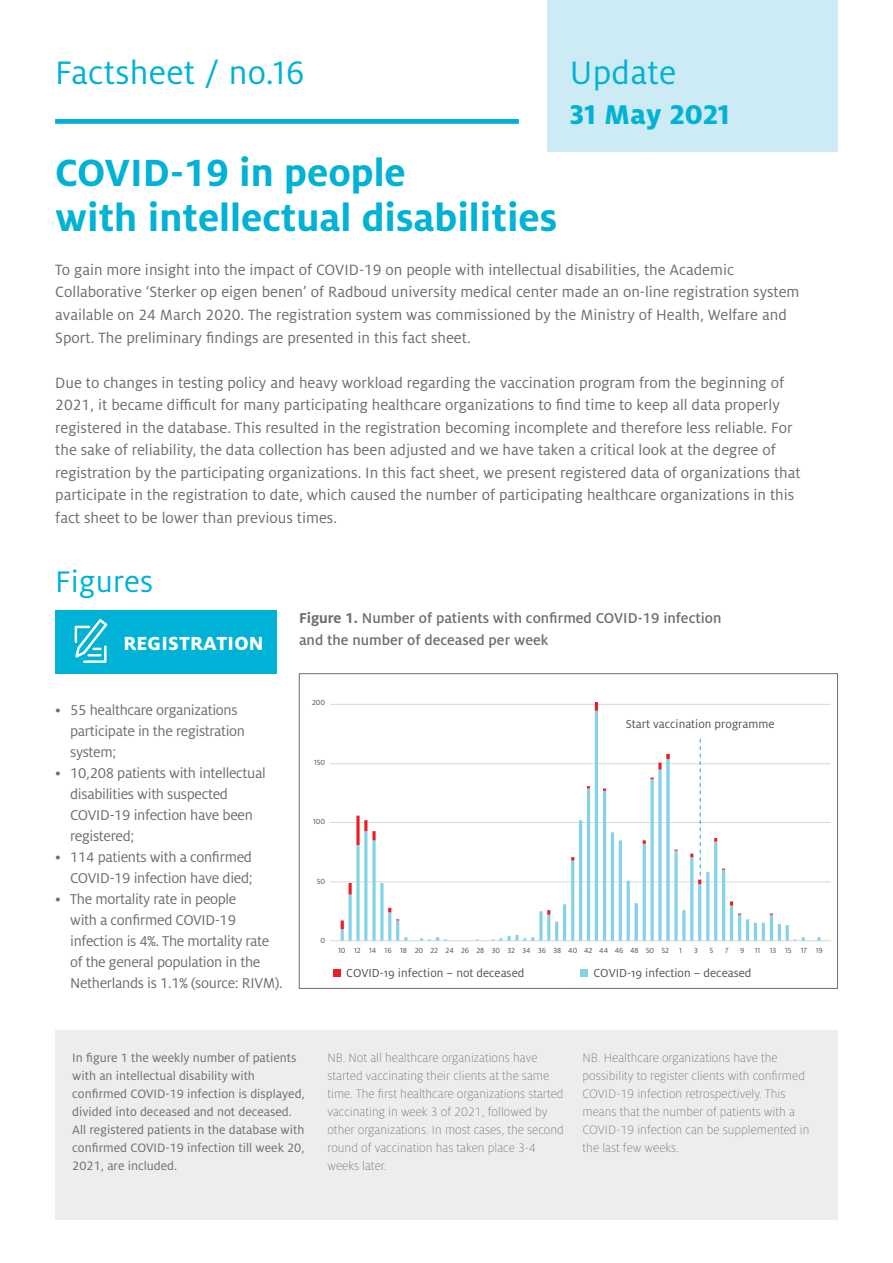
<style>
.page{position:relative;width:893px;height:1263px;background:#fff}
.page>*{position:absolute;margin:0;border:0;box-sizing:border-box;transform-origin:0 0}
.t1{font:700 42px/45px "Milo OT";color:#00b2d5}
.t2{font:36px "Milo OT";letter-spacing:.01em;color:#00b2d5}
.t3{font:33px "Milo OT";letter-spacing:.01em;color:#00b2d5}
.t4{font:800 30px "Milo OT";letter-spacing:.01em;color:#00b2d5}
.t5{font:800 21px "Milo OT";letter-spacing:.01em;color:#fff}
.t6{font:16.5px/22.5px "Milo OT";color:#6d6e71}
.t7{font:15.75px/21px "Milo OT";letter-spacing:-.02em;color:#6d6e71}
.t8{font:500 15.75px/22.5px "Milo Pro";color:#6d6e71}
.t9{font:300 expanded 13.5px/18px "Milo OT";color:#6d6e71}
.t10{font:13.5px/18px "Milo OT";color:#6d6e71}
.t11{font:12.75px "Milo OT";color:#515456}
.t12{font:8.1px "Milo OT";color:#515456}
.s1{font-family:"Milo OT";font-weight:700}
</style>
<div class="page">
<div style="left:547px;top:0;width:291px;height:151px;background:#cdebf4"></div>
<div style="left:55px;top:119px;width:464px;height:5px;background:#00b2d5"></div>
<div style="left:55px;top:1030px;width:783px;height:189px;background:#ededee"></div>
<div style="left:55px;top:610px;width:221px;height:63px;background:#00b2d5"></div>
<svg style="left:74px;top:619px;width:33px;height:44px"></svg>
<div style="left:333px;top:970px;width:7px;height:7px;background:#ed1d24"></div>
<div style="left:581px;top:970px;width:7px;height:7px;background:#83d2e7"></div>
<hr style="left:330px;top:881px;width:501px;height:1px;background:#d7d9d8">
<hr style="left:330px;top:822px;width:501px;height:1px;background:#d7d9d8">
<hr style="left:330px;top:763px;width:501px;height:1px;background:#d7d9d8">
<hr style="left:330px;top:704px;width:501px;height:1px;background:#d7d9d8">
<hr style="left:330px;top:940px;width:501px;height:1px;background:#d7d9d8">
<hr style="left:349px;top:894px;width:3px;height:47px;background:#83d2e7">
<svg style="left:356px;top:845px;width:4px;height:96px"></svg>
<hr style="left:364px;top:831px;width:3px;height:110px;background:#83d2e7">
<svg style="left:372px;top:840px;width:4px;height:101px"></svg>
<hr style="left:380px;top:883px;width:3px;height:58px;background:#83d2e7">
<hr style="left:388px;top:912px;width:3px;height:29px;background:#83d2e7">
<hr style="left:396px;top:920px;width:3px;height:21px;background:#83d2e7">
<svg style="left:404px;top:937px;width:3px;height:4px"></svg>
<svg style="left:420px;top:937px;width:27px;height:4px"></svg>
<svg style="left:491px;top:935px;width:43px;height:6px"></svg>
<hr style="left:539px;top:911px;width:3px;height:30px;background:#83d2e7">
<hr style="left:547px;top:915px;width:3px;height:26px;background:#83d2e7">
<hr style="left:555px;top:922px;width:3px;height:19px;background:#83d2e7">
<hr style="left:563px;top:904px;width:3px;height:37px;background:#83d2e7">
<hr style="left:571px;top:860px;width:3px;height:81px;background:#83d2e7">
<hr style="left:579px;top:820px;width:3px;height:121px;background:#83d2e7">
<hr style="left:587px;top:788px;width:3px;height:153px;background:#83d2e7">
<hr style="left:595px;top:711px;width:3px;height:230px;background:#83d2e7">
<hr style="left:603px;top:791px;width:3px;height:150px;background:#83d2e7">
<hr style="left:611px;top:832px;width:3px;height:109px;background:#83d2e7">
<hr style="left:619px;top:840px;width:3px;height:101px;background:#83d2e7">
<hr style="left:627px;top:881px;width:3px;height:60px;background:#83d2e7">
<svg style="left:634px;top:903px;width:4px;height:38px"></svg>
<hr style="left:643px;top:844px;width:3px;height:97px;background:#83d2e7">
<hr style="left:651px;top:779px;width:3px;height:162px;background:#83d2e7">
<svg style="left:658px;top:769px;width:4px;height:172px"></svg>
<svg style="left:666px;top:769px;width:4px;height:172px"></svg>
<svg style="left:674px;top:851px;width:4px;height:90px"></svg>
<hr style="left:682px;top:910px;width:3px;height:31px;background:#83d2e7">
<hr style="left:690px;top:857px;width:3px;height:84px;background:#83d2e7">
<hr style="left:698px;top:884px;width:3px;height:57px;background:#83d2e7">
<hr style="left:706px;top:872px;width:3px;height:69px;background:#83d2e7">
<hr style="left:714px;top:841px;width:3px;height:100px;background:#83d2e7">
<hr style="left:722px;top:870px;width:3px;height:71px;background:#83d2e7">
<hr style="left:730px;top:905px;width:3px;height:36px;background:#83d2e7">
<hr style="left:738px;top:915px;width:3px;height:26px;background:#83d2e7">
<hr style="left:746px;top:919px;width:3px;height:22px;background:#83d2e7">
<hr style="left:754px;top:923px;width:3px;height:18px;background:#83d2e7">
<hr style="left:762px;top:923px;width:3px;height:18px;background:#83d2e7">
<hr style="left:770px;top:915px;width:3px;height:26px;background:#83d2e7">
<hr style="left:778px;top:924px;width:3px;height:17px;background:#83d2e7">
<hr style="left:786px;top:925px;width:3px;height:16px;background:#83d2e7">
<svg style="left:793px;top:937px;width:12px;height:4px"></svg>
<svg style="left:817px;top:937px;width:4px;height:4px"></svg>
<svg style="left:341px;top:920px;width:3px;height:21px"></svg>
<svg style="left:349px;top:883px;width:3px;height:11px"></svg>
<svg style="left:356px;top:815px;width:4px;height:30px"></svg>
<svg style="left:364px;top:820px;width:12px;height:20px"></svg>
<svg style="left:388px;top:908px;width:3px;height:4px"></svg>
<svg style="left:547px;top:910px;width:3px;height:5px"></svg>
<svg style="left:595px;top:702px;width:3px;height:9px"></svg>
<svg style="left:643px;top:840px;width:3px;height:4px"></svg>
<svg style="left:658px;top:754px;width:12px;height:15px"></svg>
<svg style="left:690px;top:738px;width:11px;height:146px"></svg>
<svg style="left:730px;top:901px;width:3px;height:4px"></svg>
<div style="left:299px;top:673px;width:539px;height:315px;border:1px solid #6d6e71"></div>
<h2 class="t2" style="left:55px;top:53px;width:251px">Factsheet / no.16</h2>
<h2 class="t2" style="left:570px;top:53px;width:108px">Update</h2>
<h3 class="t4" style="left:570px;top:98px;width:161px">31 MAY 2021</h3>
<h1 class="t1" style="left:55px;top:150px;width:503px">COVID-19 in people<br>with intellectual disabilities</h1>
<p class="t6" style="left:55px;top:259px;width:746px">To gain more insight into the impact of COVID-19 on people with intellectual disabilities, the Academic Collaborative ‘Sterker op eigen benen’ of Radboud university medical center made an on-line registration system available on 24 March 2020. The registration system was commissioned by the Ministry of Health, Welfare and Sport. The preliminary findings are presented in this fact sheet.</p>
<p class="t6" style="left:55px;top:371px;width:747px">Due to changes in testing policy and heavy workload regarding the vaccination program from the beginning of 2021, it became difficult for many participating healthcare organizations to find time to keep all data properly registered in the database. This resulted in the registration becoming incomplete and therefore less reliable. For the sake of reliability, the data collection has been adjusted and we have taken a critical look at the degree of registration by the participating organizations. In this fact sheet, we present registered data of organizations that participate in the registration to date, which caused the number of participating healthcare organizations in this fact sheet to be lower than previous times.</p>
<h3 class="t3" style="left:55px;top:563px;width:99px">Figures</h3>
<p class="t5" style="left:123px;top:632px;width:142px">REGISTRATION</p>
<p class="t8" style="left:299px;top:606px;width:424px"><span class="s1">Figure 1.</span> Number of patients with confirmed COVID-19 infection and the number of deceased per week</p>
<p class="t7" style="left:70px;top:700px;width:176px;text-indent:-15px">• 55 healthcare organizations participate in the registration system;</p>
<p class="t7" style="left:70px;top:763px;width:197px;text-indent:-15px">• 10,208 patients with intellectual disabilities with suspected<br>COVID-19 infection have been registered;</p>
<p class="t7" style="left:55px;top:847px;width:199px;text-align:right">• 114 patients with a confirmed<br>COVID-19 infection have died;</p>
<p class="t7" style="left:70px;top:889px;width:214px;text-indent:-15px">• The mortality rate in people<br>with a confirmed COVID-19 infection is 4%. The mortality rate of the general population in the<br>Netherlands is 1.1% (source: RIVM).</p>
<p class="t12" style="left:312px;top:698px;width:15px">200</p>
<p class="t12" style="left:314px;top:758px;width:13px">150</p>
<p class="t12" style="left:313px;top:817px;width:14px">100</p>
<p class="t12" style="left:317px;top:877px;width:10px">50</p>
<p class="t11" style="left:626px;top:717px;width:151px">Start vaccination programme</p>
<p class="t12" style="left:320px;top:936px;width:6px">0</p>
<p class="t12" style="left:338px;top:946px;width:332px">10 12 14 16 18 20 22 24 26 28 30 32 34 36 38 40 42 44 46 48 50 52</p>
<p class="t12" style="left:679px;top:946px;width:4px">1</p>
<p class="t12" style="left:694px;top:946px;width:5px">3</p>
<p class="t12" style="left:710px;top:946px;width:5px">5</p>
<p class="t12" style="left:725px;top:946px;width:5px">7</p>
<p class="t12" style="left:740px;top:946px;width:6px">9</p>
<p class="t12" style="left:755px;top:946px;width:69px">11 13 15 17 19</p>
<p class="t11" style="left:346px;top:966px;width:180px">COVID-19 infection – not deceased</p>
<p class="t11" style="left:593px;top:966px;width:160px">COVID-19 infection – deceased</p>
<p class="t10" style="left:72px;top:1049px;width:234px">In figure 1 the weekly number of patients with an intellectual disability with confirmed COVID-19 infection is displayed, divided into deceased and not deceased.<br>All registered patients in the database with confirmed COVID-19 infection till week 20, 2021, are included.</p>
<p class="t9" style="left:327px;top:1049px;width:238px">NB. Not all healthcare organizations have started vaccinating their clients at the same time. The first healthcare organizations started vaccinating in week 3 of 2021, followed by other organizations. In most cases, the second round of vaccination has taken place 3-4 weeks later.</p>
<p class="t9" style="left:583px;top:1049px;width:228px">NB. Healthcare organizations have the possibility to register clients with confirmed COVID-19 infection retrospectively. This means that the number of patients with a COVID-19 infection can be supplemented in the last few weeks.</p>
</div>
